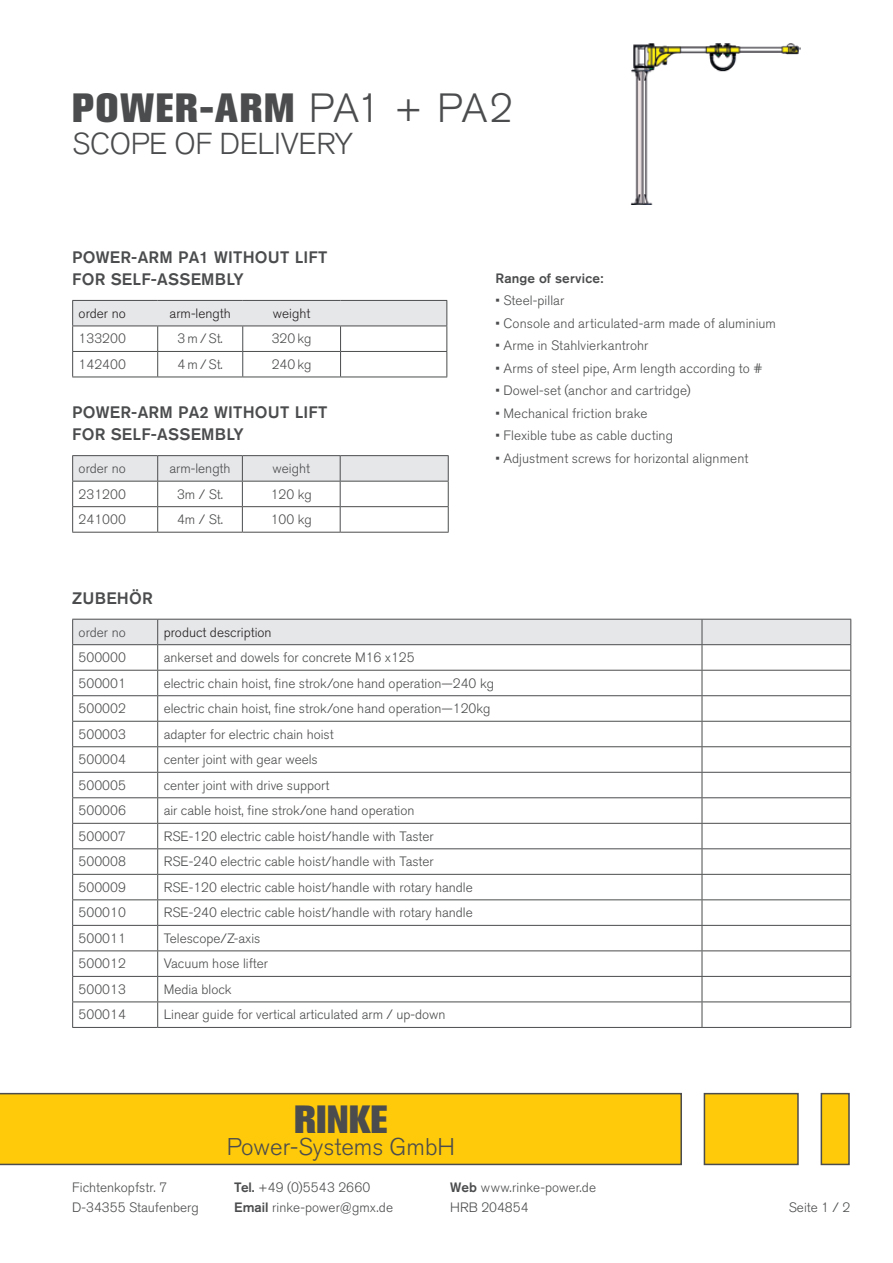
<style>
.page{position:relative;width:893px;height:1263px;background:#fff}
.page>*{position:absolute;margin:0;border:0;box-sizing:border-box;transform-origin:0 0}
.t1{font:40.5px "Akzidenz Grotesk BQ X Bold Alt";letter-spacing:.045em;color:#4b4c4d}
.t2{font:39px "Akzidenz Grotesk BQ X Bold Alt";color:#4b4c4d}
.t3{font:300 30px "Akzidenz Grotesk BQ";letter-spacing:-.01em;color:#4b4c4d}
.t4{font:300 24px "Akzidenz Grotesk BQ";color:#4b4c4d}
.t5{font:500 16.5px "Akzidenz Grotesk BQ";letter-spacing:.015em;color:#4b4c4d}
.t6{font:300 13.5px "Akzidenz Grotesk BQ";color:#4b4c4d}
.t7{font:300 13.5px "Akzidenz Grotesk BQ";color:#231f20}
.t8{font:500 13.5px "Akzidenz Grotesk BQ";letter-spacing:.01em;color:#4b4c4d}
.s1{font-family:"Akzidenz Grotesk BQ";font-weight:300}
.s2{font-weight:500}
</style>
<div class="page">
<img style="left:630px;top:43px;width:170px;height:162px">
<hr style="left:72px;top:377px;width:86px;height:1px;background:#4b4c4d">
<hr style="left:158px;top:377px;width:85px;height:1px;background:#4b4c4d">
<hr style="left:243px;top:377px;width:98px;height:1px;background:#4b4c4d">
<hr style="left:341px;top:377px;width:106px;height:1px;background:#4b4c4d">
<svg style="left:72px;top:300px;width:375px;height:77px"></svg>
<hr style="left:72px;top:326px;width:86px;height:1px;background:#4b4c4d">
<hr style="left:158px;top:326px;width:85px;height:1px;background:#4b4c4d">
<hr style="left:243px;top:326px;width:98px;height:1px;background:#4b4c4d">
<hr style="left:341px;top:326px;width:106px;height:1px;background:#4b4c4d">
<hr style="left:72px;top:1027px;width:86px;height:1px;background:#4b4c4d">
<hr style="left:158px;top:1027px;width:544px;height:1px;background:#4b4c4d">
<hr style="left:702px;top:1027px;width:149px;height:1px;background:#4b4c4d">
<svg style="left:72px;top:619px;width:779px;height:408px"></svg>
<hr style="left:158px;top:644px;width:544px;height:1px;background:#4b4c4d">
<hr style="left:72px;top:455px;width:86px;height:1px;background:#4b4c4d">
<hr style="left:158px;top:455px;width:84px;height:1px;background:#4b4c4d">
<hr style="left:242px;top:455px;width:98px;height:1px;background:#4b4c4d">
<hr style="left:340px;top:455px;width:109px;height:1px;background:#4b4c4d">
<hr style="left:72px;top:532px;width:86px;height:1px;background:#4b4c4d">
<hr style="left:158px;top:532px;width:84px;height:1px;background:#4b4c4d">
<hr style="left:242px;top:532px;width:98px;height:1px;background:#4b4c4d">
<hr style="left:340px;top:532px;width:109px;height:1px;background:#4b4c4d">
<svg style="left:72px;top:456px;width:377px;height:76px"></svg>
<div style="left:0;top:1093px;width:682px;height:72px;background:#feca0a"></div>
<div style="left:704px;top:1093px;width:95px;height:72px;background:#feca0a;border:2px solid #4b4c4d"></div>
<div style="left:821px;top:1093px;width:29px;height:72px;background:#feca0a;border:2px solid #4b4c4d"></div>
<p class="t1" style="left:72px;top:85px;width:442px">POWER-ARM <span class="s1">PA1 + PA2</span></p>
<p class="t3" style="left:72px;top:126px;width:282px">SCOPE OF DELIVERY</p>
<p class="t5" style="left:72px;top:247px;width:257px">POWER-ARM PA1 WITHOUT LIFT</p>
<p class="t5" style="left:72px;top:269px;width:173px">FOR SELF-ASSEMBLY</p>
<p class="t7" style="left:79px;top:306px;width:49px">order no</p>
<p class="t7" style="left:170px;top:306px;width:63px">arm-length</p>
<p class="t7" style="left:273px;top:306px;width:39px">weight</p>
<p class="t6" style="left:79px;top:331px;width:49px">133200</p>
<p class="t6" style="left:178px;top:331px;width:47px">3m/St.</p>
<p class="t6" style="left:272px;top:331px;width:41px">320 kg</p>
<p class="t6" style="left:79px;top:357px;width:49px">142400</p>
<p class="t6" style="left:178px;top:357px;width:47px">4m/St.</p>
<p class="t6" style="left:272px;top:357px;width:41px">240 kg</p>
<p class="t5" style="left:72px;top:402px;width:257px">POWER-ARM PA2 WITHOUT LIFT</p>
<p class="t5" style="left:72px;top:424px;width:173px">FOR SELF-ASSEMBLY</p>
<p class="t6" style="left:79px;top:461px;width:49px">order no</p>
<p class="t6" style="left:169px;top:461px;width:63px">arm-length</p>
<p class="t6" style="left:273px;top:461px;width:39px">weight</p>
<p class="t6" style="left:79px;top:486px;width:49px">231200</p>
<p class="t6" style="left:177px;top:486px;width:48px">3m / St.</p>
<p class="t6" style="left:271px;top:486px;width:43px">120 kg</p>
<p class="t6" style="left:79px;top:512px;width:49px">241000</p>
<p class="t6" style="left:177px;top:512px;width:48px">4m / St.</p>
<p class="t6" style="left:271px;top:512px;width:43px">100 kg</p>
<p class="t8" style="left:495px;top:270px;width:110px">Range of service:</p>
<p class="t6" style="left:495px;top:293px;width:71px">• Steel-pillar</p>
<p class="t6" style="left:495px;top:316px;width:282px">• Console and articulated-arm made of aluminium</p>
<p class="t6" style="left:495px;top:338px;width:155px">• Arme in Stahlvierkantrohr</p>
<p class="t6" style="left:495px;top:361px;width:269px">• Arms of steel pipe, Arm length according to #</p>
<p class="t6" style="left:495px;top:383px;width:197px">• Dowel-set (anchor and cartridge)</p>
<p class="t6" style="left:495px;top:406px;width:153px">• Mechanical friction brake</p>
<p class="t6" style="left:495px;top:428px;width:179px">• Flexible tube as cable ducting</p>
<p class="t6" style="left:495px;top:451px;width:254px">• Adjustment screws for horizontal alignment</p>
<p class="t5" style="left:72px;top:588px;width:82px">ZUBEHÖR</p>
<p class="t6" style="left:79px;top:624px;width:49px">order no</p>
<p class="t7" style="left:164px;top:624px;width:109px">product description</p>
<p class="t6" style="left:79px;top:650px;width:49px">500000</p>
<p class="t6" style="left:164px;top:650px;width:252px">ankerset and dowels for concrete M16 x125</p>
<p class="t6" style="left:79px;top:675px;width:49px">500001</p>
<p class="t6" style="left:164px;top:675px;width:332px">electric chain hoist, fine strok/one hand operation—240 kg</p>
<p class="t6" style="left:79px;top:701px;width:49px">500002</p>
<p class="t6" style="left:164px;top:701px;width:328px">electric chain hoist, fine strok/one hand operation—120kg</p>
<p class="t6" style="left:79px;top:726px;width:49px">500003</p>
<p class="t6" style="left:164px;top:726px;width:172px">adapter for electric chain hoist</p>
<p class="t6" style="left:79px;top:752px;width:49px">500004</p>
<p class="t6" style="left:164px;top:752px;width:156px">center joint with gear weels</p>
<p class="t6" style="left:79px;top:777px;width:49px">500005</p>
<p class="t6" style="left:164px;top:777px;width:167px">center joint with drive support</p>
<p class="t6" style="left:79px;top:803px;width:49px">500006</p>
<p class="t6" style="left:164px;top:803px;width:252px">air cable hoist, fine strok/one hand operation</p>
<p class="t6" style="left:79px;top:828px;width:49px">500007</p>
<p class="t6" style="left:164px;top:828px;width:272px">RSE-120 electric cable hoist/handle with Taster</p>
<p class="t6" style="left:79px;top:854px;width:49px">500008</p>
<p class="t6" style="left:164px;top:854px;width:272px">RSE-240 electric cable hoist/handle with Taster</p>
<p class="t6" style="left:79px;top:880px;width:49px">500009</p>
<p class="t6" style="left:164px;top:880px;width:311px">RSE-120 electric cable hoist/handle with rotary handle</p>
<p class="t6" style="left:79px;top:905px;width:49px">500010</p>
<p class="t6" style="left:164px;top:905px;width:311px">RSE-240 electric cable hoist/handle with rotary handle</p>
<p class="t6" style="left:79px;top:931px;width:49px">500011</p>
<p class="t6" style="left:164px;top:931px;width:98px">Telescope/Z-axis</p>
<p class="t6" style="left:79px;top:956px;width:49px">500012</p>
<p class="t6" style="left:164px;top:956px;width:106px">Vacuum hose lifter</p>
<p class="t6" style="left:79px;top:982px;width:49px">500013</p>
<p class="t6" style="left:164px;top:982px;width:69px">Media block</p>
<p class="t6" style="left:79px;top:1007px;width:49px">500014</p>
<p class="t6" style="left:164px;top:1007px;width:283px">Linear guide for vertical articulated arm / up-down</p>
<p class="t2" style="left:294px;top:1096px;width:95px">RINKE</p>
<p class="t4" style="left:227px;top:1133px;width:230px">Power-Systems GmbH</p>
<p class="t6" style="left:72px;top:1180px;width:96px">Fichtenkopfstr. 7</p>
<p class="t6" style="left:234px;top:1180px;width:138px"><span class="s2">Tel.</span> +49 (0)5543 2660</p>
<p class="t6" style="left:450px;top:1180px;width:147px"><span class="s2">Web</span> www.rinke-power.de</p>
<p class="t6" style="left:72px;top:1200px;width:128px">D-34355 Staufenberg</p>
<p class="t6" style="left:234px;top:1200px;width:160px"><span class="s2">Email</span> rinke-power@gmx.de</p>
<p class="t6" style="left:450px;top:1200px;width:80px">HRB 204854</p>
<p class="t6" style="left:789px;top:1200px;width:63px">Seite 1 / 2</p>
</div>
